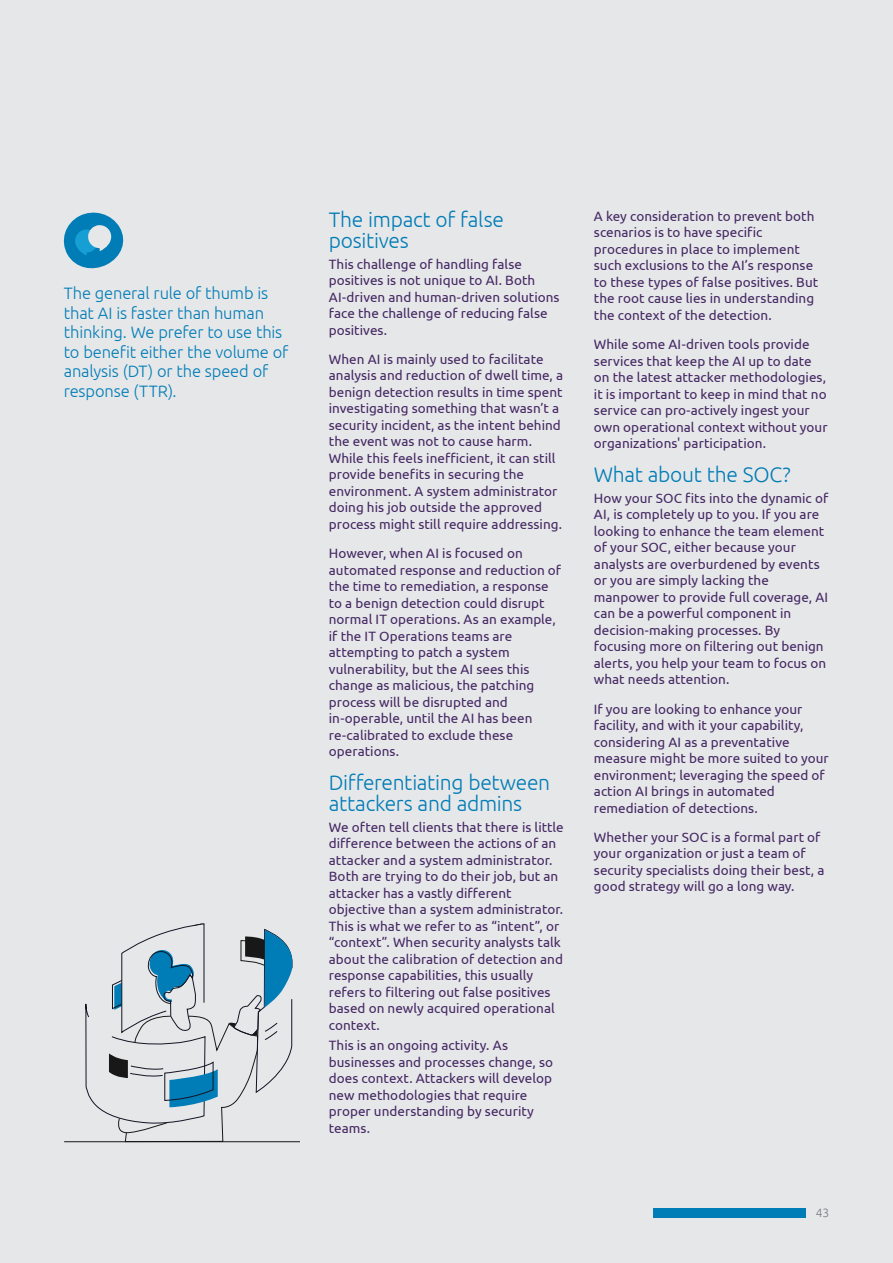
<style>
.page{position:relative;width:893px;height:1263px;background:#e6e7e9}
.page>*{position:absolute;margin:0;border:0;box-sizing:border-box;transform-origin:0 0}
.t1{font:300 21px/21px "Ubuntu";letter-spacing:-.015em;color:#007cb6}
.t2{font:300 16.5px/19.5px "Ubuntu";letter-spacing:-.01em;color:#007cb6}
.t3{font:13.5px/16.5px "Ubuntu";color:#452863}
.t4{font:300 12px "Ubuntu";color:#76787b}
</style>
<div class="page">
<svg style="left:63px;top:212px;width:61px;height:57px"></svg>
<hr style="left:64px;top:1141px;width:235px;height:1px;background:#181818">
<svg style="left:85px;top:923px;width:209px;height:219px"></svg>
<div style="left:653px;top:1208px;width:153px;height:10px;background:#007cb6"></div>
<p class="t2" style="left:64px;top:283px;width:226px">The general rule of thumb is that AI is faster than human thinking. We prefer to use this to benefit either the volume of analysis (DT) or the speed of response (TTR).</p>
<h1 class="t1" style="left:329px;top:208px;width:177px">The impact of false positives</h1>
<p class="t3" style="left:329px;top:255px;width:232px">This challenge of handling false positives is not unique to AI. Both<br>AI-driven and human-driven solutions face the challenge of reducing false positives.</p>
<p class="t3" style="left:329px;top:350px;width:236px">When AI is mainly used to facilitate analysis and reduction of dwell time, a benign detection results in time spent investigating something that wasn’t a security incident, as the intent behind the event was not to cause harm.<br>While this feels inefficient, it can still provide benefits in securing the environment. A system administrator doing his job outside the approved process might still require addressing.</p>
<p class="t3" style="left:329px;top:545px;width:234px">However, when AI is focused on automated response and reduction of the time to remediation, a response to a benign detection could disrupt normal IT operations. As an example, if the IT Operations teams are attempting to patch a system vulnerability, but the AI sees this change as malicious, the patching process will be disrupted and in-operable, until the AI has been re-calibrated to exclude these operations.</p>
<h1 class="t1" style="left:329px;top:771px;width:223px">Differentiating between attackers and admins</h1>
<p class="t3" style="left:329px;top:818px;width:236px">We often tell clients that there is little difference between the actions of an attacker and a system administrator.<br>Both are trying to do their job, but an attacker has a vastly different objective than a system administrator.<br>This is what we refer to as “intent”, or “context”. When security analysts talk about the calibration of detection and response capabilities, this usually refers to filtering out false positives based on newly acquired operational context.</p>
<p class="t3" style="left:329px;top:1037px;width:226px">This is an ongoing activity. As businesses and processes change, so does context. Attackers will develop new methodologies that require proper understanding by security teams.</p>
<p class="t3" style="left:594px;top:207px;width:226px">A key consideration to prevent both scenarios is to have specific procedures in place to implement such exclusions to the AI’s response to these types of false positives. But the root cause lies in understanding the context of the detection.</p>
<p class="t3" style="left:594px;top:336px;width:235px">While some AI-driven tools provide services that keep the AI up to date on the latest attacker methodologies, it is important to keep in mind that no service can pro-actively ingest your own operational context without your organizations' participation.</p>
<h1 class="t1" style="left:594px;top:463px;width:199px">What about the SOC?</h1>
<p class="t3" style="left:594px;top:489px;width:236px">How your SOC fits into the dynamic of AI, is completely up to you. If you are looking to enhance the team element of your SOC, either because your analysts are overburdened by events or you are simply lacking the manpower to provide full coverage, AI can be a powerful component in decision-making processes. By focusing more on filtering out benign alerts, you help your team to focus on what needs attention.</p>
<p class="t3" style="left:594px;top:700px;width:236px">If you are looking to enhance your facility, and with it your capability, considering AI as a preventative measure might be more suited to your environment; leveraging the speed of action AI brings in automated remediation of detections.</p>
<p class="t3" style="left:594px;top:828px;width:232px">Whether your SOC is a formal part of your organization or just a team of security specialists doing their best, a good strategy will go a long way.</p>
<p class="t4" style="left:816px;top:1205px;width:15px">43</p>
</div>
